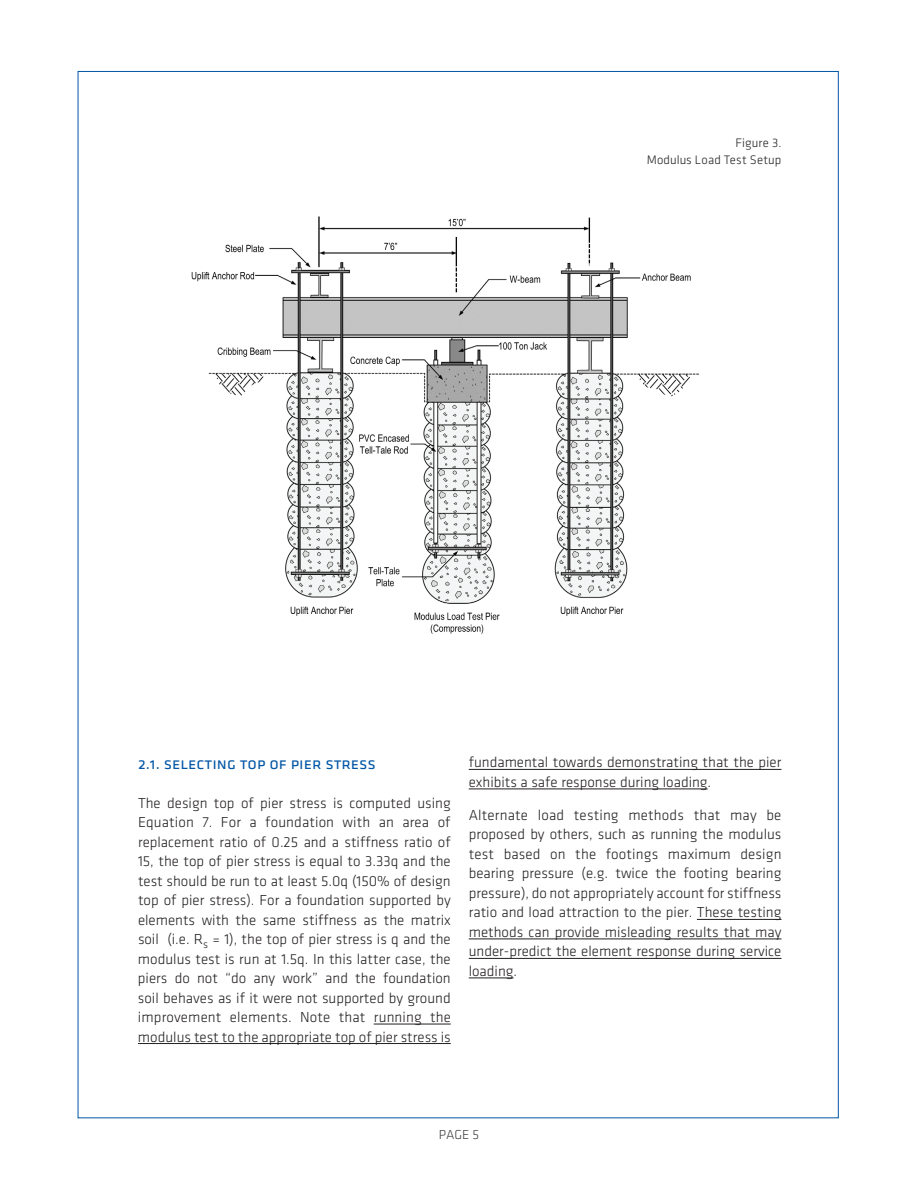
<style>
.page{position:relative;width:918px;height:1188px;background:#fff}
.page>*{position:absolute;margin:0;border:0;box-sizing:border-box;transform-origin:0 0}
.t1{font:16.5px "Klavika";color:#0155a5}
.t2{font:300 15px/19.5px "Klavika";color:#231f20;text-align:justify}
.t3{font:300 13.5px "Klavika";color:#3e3e3f}
.t4{font:300 12.75px/16.5px "Klavika";letter-spacing:.015em;color:#231f20;text-align:right}
</style>
<div class="page">
<img style="left:191px;top:216px;width:508px;height:418px">
<hr style="left:374px;top:1024px;width:77px;height:1px;background:#231f20">
<hr style="left:138px;top:1043px;width:313px;height:1px;background:#231f20">
<hr style="left:469px;top:769px;width:313px;height:1px;background:#231f20">
<hr style="left:469px;top:789px;width:239px;height:1px;background:#231f20">
<hr style="left:697px;top:919px;width:85px;height:1px;background:#231f20">
<hr style="left:469px;top:939px;width:313px;height:1px;background:#231f20">
<hr style="left:469px;top:958px;width:313px;height:1px;background:#231f20">
<hr style="left:469px;top:978px;width:45px;height:1px;background:#231f20">
<p class="t4" style="left:647px;top:135px;width:136px">Figure 3.<br>Modulus Load Test Setup</p>
<p class="t1" style="left:138px;top:752px;width:239px">2.1. selecting top of pier stress</p>
<p class="t2" style="left:138px;top:793px;width:315px">The design top of pier stress is computed using Equation 7. For a foundation with an area of replacement ratio of 0.25 and a stiffness ratio of 15, the top of pier stress is equal to 3.33q and the test should be run to at least 5.0q (150% of design top of pier stress). For a foundation supported by elements with the same stiffness as the matrix soil (i.e. R<sub>s</sub> = 1), the top of pier stress is q and the modulus test is run at 1.5q. In this latter case, the piers do not “do any work” and the foundation soil behaves as if it were not supported by ground improvement elements. Note that running the modulus test to the appropriate top of pier stress is</p>
<p class="t2" style="left:469px;top:753px;width:314px">fundamental towards demonstrating that the pier exhibits a safe response during loading.</p>
<p class="t2" style="left:469px;top:805px;width:314px">Alternate load testing methods that may be proposed by others, such as running the modulus test based on the footings maximum design bearing pressure (e.g. twice the footing bearing pressure), do not appropriately account for stiffness ratio and load attraction to the pier. These testing methods can provide misleading results that may under-predict the element response during service loading.</p>
<p class="t3" style="left:439px;top:1127px;width:42px">PAGE 5</p>
</div>
